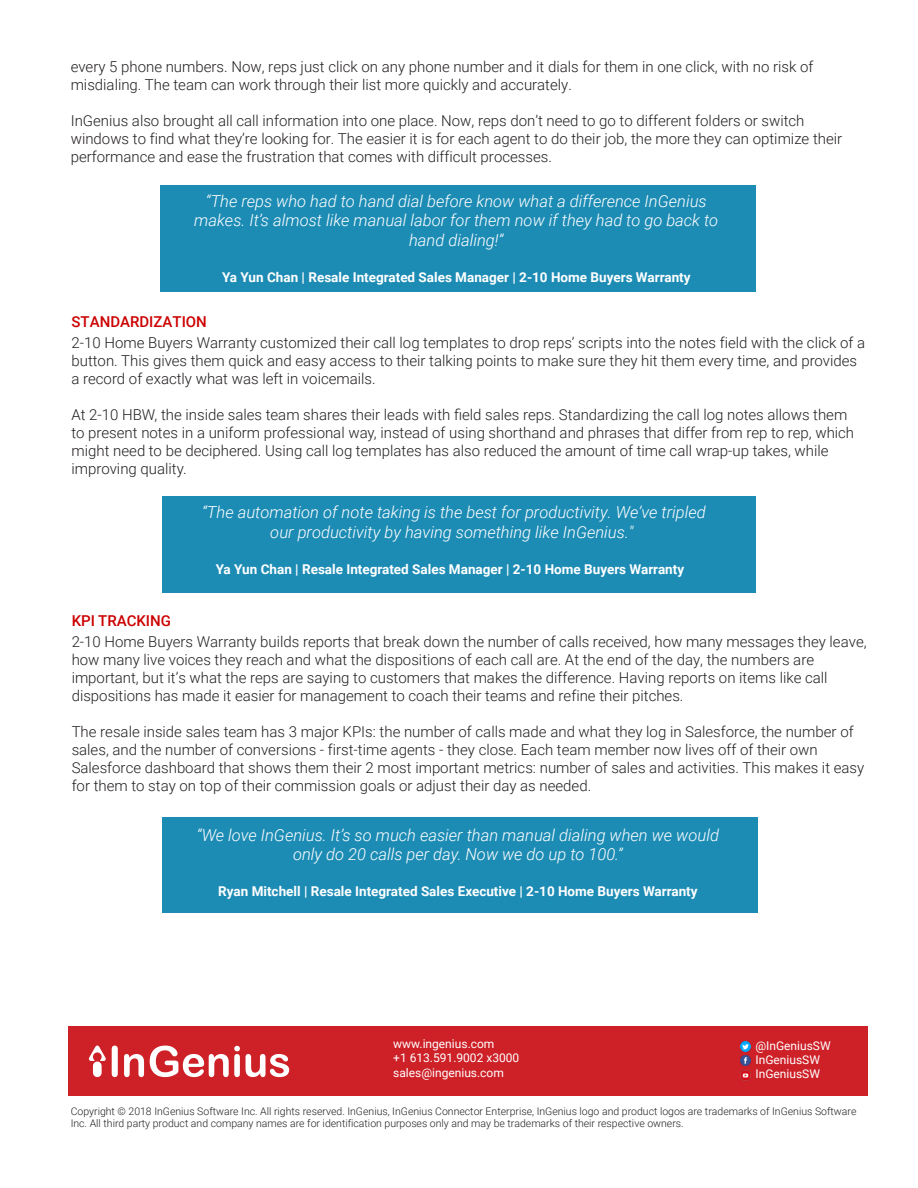
<style>
.page{position:relative;width:918px;height:1188px;background:#fff}
.page>*{position:absolute;margin:0;border:0;box-sizing:border-box;transform-origin:0 0}
.t1{font:italic 300 16.5px/19.8px "Roboto";color:#fff;text-align:center}
.t2{font:300 15px/18px "Roboto";color:#231f20}
.t3{font:700 13.5px "Roboto";color:#fff}
.t4{font:12px "Roboto";color:#fff}
.t5{font:300 10.5px/12.6px "Roboto";color:#231f20}
.s1{font-weight:500;color:#c00}
</style>
<div class="page">
<div style="left:162px;top:496px;width:593px;height:96px;background:#1d8cb5"></div>
<div style="left:160px;top:185px;width:595px;height:107px;background:#1d8cb5"></div>
<div style="left:162px;top:818px;width:595px;height:95px;background:#1d8cb5"></div>
<div style="left:68px;top:1027px;width:800px;height:69px;background:#cd2027"></div>
<svg style="left:112px;top:1046px;width:6px;height:31px"></svg>
<div style="left:93px;top:1062px;width:9px;height:15px;background:#fff;border-radius:4px"></div>
<svg style="left:89px;top:1046px;width:17px;height:15px"></svg>
<svg style="left:124px;top:1054px;width:20px;height:23px"></svg>
<svg style="left:150px;top:1046px;width:90px;height:31px"></svg>
<svg style="left:246px;top:1054px;width:43px;height:23px"></svg>
<svg style="left:740px;top:1041px;width:11px;height:39px"></svg>
<p class="t2" style="left:71px;top:57px;width:744px">every 5 phone numbers. Now, reps just click on any phone number and it dials for them in one click, with no risk of misdialing. The team can work through their list more quickly and accurately.</p>
<p class="t2" style="left:71px;top:111px;width:773px">InGenius also brought all call information into one place. Now, reps don’t need to go to different folders or switch windows to find what they’re looking for. The easier it is for each agent to do their job, the more they can optimize their performance and ease the frustration that comes with difficult processes.</p>
<p class="t1" style="left:194px;top:190px;width:525px">“The reps who had to hand dial before know what a difference InGenius makes. It’s almost like manual labor for them now if they had to go back to hand dialing!”</p>
<p class="t3" style="left:222px;top:268px;width:470px">Ya Yun Chan | Resale Integrated Sales Manager | 2-10 Home Buyers Warranty</p>
<p class="t2" style="left:72px;top:310px;width:795px;line-height:21px"><span class="s1">STANDARDIZATION<br></span>2-10 Home Buyers Warranty customized their call log templates to drop reps’ scripts into the notes field with the click of a</p>
<p class="t2" style="left:72px;top:351px;width:787px">button. This gives them quick and easy access to their talking points to make sure they hit them every time, and provides a record of exactly what was left in voicemails.</p>
<p class="t2" style="left:72px;top:405px;width:784px">At 2-10 HBW, the inside sales team shares their leads with field sales reps. Standardizing the call log notes allows them to present notes in a uniform professional way, instead of using shorthand and phrases that differ from rep to rep, which might need to be deciphered. Using call log templates has also reduced the amount of time call wrap-up takes, while improving quality.</p>
<p class="t1" style="left:202px;top:502px;width:505px">“The automation of note taking is the best for productivity. We’ve tripled our productivity by having something like InGenius."</p>
<p class="t3" style="left:216px;top:559px;width:470px">Ya Yun Chan | Resale Integrated Sales Manager | 2-10 Home Buyers Warranty</p>
<p class="t2" style="left:72px;top:610px;width:796px;line-height:21px"><span class="s1">KPI TRACKING<br></span>2-10 Home Buyers Warranty builds reports that break down the number of calls received, how many messages they leave,</p>
<p class="t2" style="left:72px;top:650px;width:757px">how many live voices they reach and what the dispositions of each call are. At the end of the day, the numbers are important, but it’s what the reps are saying to customers that makes the difference. Having reports on items like call dispositions has made it easier for management to coach their teams and refine their pitches.</p>
<p class="t2" style="left:72px;top:722px;width:794px">The resale inside sales team has 3 major KPIs: the number of calls made and what they log in Salesforce, the number of sales, and the number of conversions - first-time agents - they close. Each team member now lives off of their own Salesforce dashboard that shows them their 2 most important metrics: number of sales and activities. This makes it easy for them to stay on top of their commission goals or adjust their day as needed.</p>
<p class="t1" style="left:197px;top:824px;width:524px">“We love InGenius. It’s so much easier than manual dialing when we would only do 20 calls per day. Now we do up to 100.”</p>
<p class="t3" style="left:218px;top:882px;width:481px">Ryan Mitchell | Resale Integrated Sales Executive | 2-10 Home Buyers Warranty</p>
<p class="t4" style="left:393px;top:1035px;width:103px">www.ingenius.com</p>
<p class="t4" style="left:393px;top:1050px;width:128px">+1 613.591.9002 x3000</p>
<p class="t4" style="left:393px;top:1064px;width:112px">sales@ingenius.com</p>
<p class="t4" style="left:755px;top:1037px;width:77px">@InGeniusSW</p>
<p class="t4" style="left:755px;top:1051px;width:66px">InGeniusSW</p>
<p class="t4" style="left:755px;top:1066px;width:66px">InGeniusSW</p>
<p class="t5" style="left:71px;top:1104px;width:787px">Copyright © 2018 InGenius Software Inc. All rights reserved. InGenius, InGenius Connector Enterprise, InGenius logo and product logos are trademarks of InGenius Software<br>Inc. All third party product and company names are for identification purposes only and may be trademarks of their respective owners.</p>
</div>
